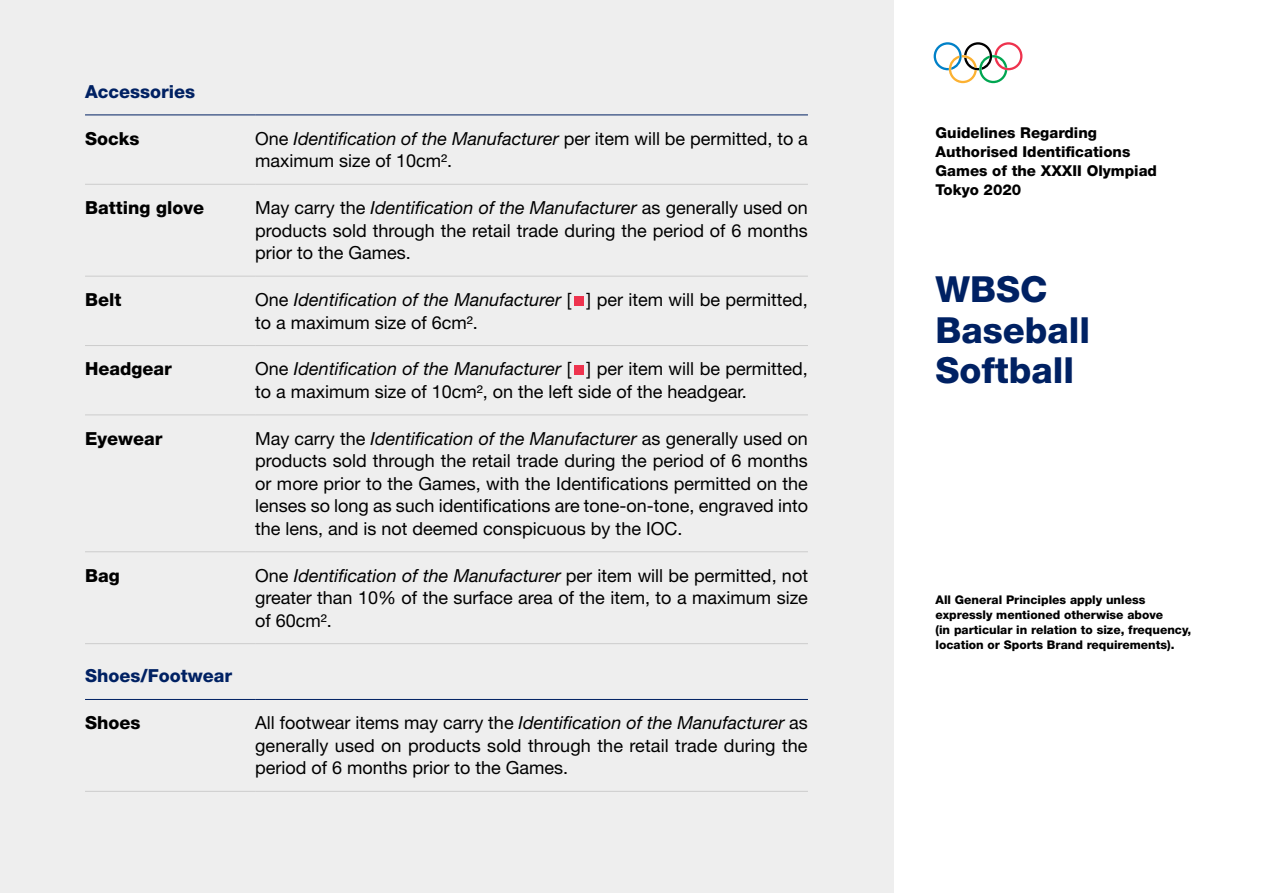
<style>
.page{position:relative;width:1263px;height:893px;background:#fff}
.page>*{position:absolute;margin:0;border:0;box-sizing:border-box;transform-origin:0 0}
.t1{font:800 36px/40.5px "Helvetica Neue LT Std";color:#002163}
.Table_Text{font:18px/22.5px "Helvetica Neue LT Std";color:#000;text-align:justify}
.Table_Tile{font:800 18px "Helvetica Neue LT Std";color:#000}
.Table_Head{font:800 18px "Helvetica Neue LT Std";color:#002163}
.t2{font:800 15px/18.8px "Helvetica Neue LT Std";color:#000}
.Note{font:800 12px/15px "Helvetica Neue LT Std";color:#000}
.s1{font-style:italic}
</style>
<div class="page">
<div style="left:0;top:0;width:893px;height:893px;background:#eee"></div>
<svg style="left:934px;top:42px;width:88px;height:41px"></svg>
<hr style="left:85px;top:184px;width:170px;height:1px;background:#ccc">
<hr style="left:85px;top:276px;width:170px;height:1px;background:#ccc">
<hr style="left:85px;top:345px;width:170px;height:1px;background:#ccc">
<hr style="left:85px;top:414px;width:170px;height:1px;background:#ccc">
<hr style="left:85px;top:551px;width:170px;height:1px;background:#ccc">
<hr style="left:85px;top:643px;width:170px;height:1px;background:#ccc">
<hr style="left:255px;top:184px;width:553px;height:1px;background:#ccc">
<hr style="left:255px;top:276px;width:553px;height:1px;background:#ccc">
<hr style="left:255px;top:345px;width:553px;height:1px;background:#ccc">
<hr style="left:255px;top:414px;width:553px;height:1px;background:#ccc">
<hr style="left:255px;top:551px;width:553px;height:1px;background:#ccc">
<hr style="left:255px;top:643px;width:553px;height:1px;background:#ccc">
<hr style="left:85px;top:114px;width:170px;height:1px;background:#002163">
<hr style="left:255px;top:114px;width:553px;height:1px;background:#002163">
<div style="left:574px;top:296px;width:10px;height:9px;background:#ee334e"></div>
<div style="left:574px;top:365px;width:10px;height:10px;background:#ee334e"></div>
<hr style="left:85px;top:791px;width:170px;height:1px;background:#ccc">
<hr style="left:255px;top:791px;width:553px;height:1px;background:#ccc">
<hr style="left:85px;top:699px;width:170px;height:1px;background:#002163">
<hr style="left:255px;top:699px;width:553px;height:1px;background:#002163">
<p class="Table_Head" style="left:85px;top:81px;width:112px">Accessories</p>
<p class="Table_Tile" style="left:85px;top:128px;width:56px">Socks</p>
<p class="Table_Text" style="left:255px;top:127px;width:554px">One <span class="s1">Identification of the Manufacturer</span> per item will be permitted, to a maximum size of 10cm2.</p>
<p class="Table_Tile" style="left:85px;top:197px;width:120px">Batting glove</p>
<p class="Table_Text" style="left:255px;top:196px;width:554px">May carry the <span class="s1">Identification of the Manufacturer</span> as generally used on products sold through the retail trade during the period of 6 months prior to the Games.</p>
<p class="Table_Tile" style="left:85px;top:289px;width:38px">Belt</p>
<p class="Table_Text" style="left:255px;top:288px;width:554px">One <span class="s1">Identification of the Manufacturer</span> [ ] per item will be permitted, to a maximum size of 6cm2.</p>
<p class="Table_Tile" style="left:85px;top:358px;width:88px">Headgear</p>
<p class="Table_Text" style="left:255px;top:357px;width:554px">One <span class="s1">Identification of the Manufacturer</span> [ ] per item will be permitted, to a maximum size of 10cm2, on the left side of the headgear.</p>
<p class="Table_Tile" style="left:85px;top:428px;width:79px">Eyewear</p>
<p class="Table_Text" style="left:255px;top:427px;width:554px">May carry the <span class="s1">Identification of the Manufacturer</span> as generally used on products sold through the retail trade during the period of 6 months or more prior to the Games, with the Identifications permitted on the lenses so long as such identifications are tone-on-tone, engraved into the lens, and is not deemed conspicuous by the IOC.</p>
<p class="Table_Tile" style="left:85px;top:564px;width:36px">Bag</p>
<p class="Table_Text" style="left:255px;top:564px;width:554px">One <span class="s1">Identification of the Manufacturer</span> per item will be permitted, not greater than 10% of the surface area of the item, to a maximum size of 60cm².</p>
<p class="Table_Head" style="left:85px;top:665px;width:149px">Shoes/Footwear</p>
<p class="Table_Tile" style="left:85px;top:712px;width:57px">Shoes</p>
<p class="Table_Text" style="left:255px;top:711px;width:554px">All footwear items may carry the <span class="s1">Identification of the Manufacturer</span> as generally used on products sold through the retail trade during the period of 6 months prior to the Games.</p>
<p class="t2" style="left:935px;top:124px;width:223px">Guidelines Regarding<br>Authorised Identifications<br>Games of the XXXII Olympiad<br>Tokyo 2020</p>
<h1 class="t1" style="left:935px;top:269px;width:156px">WBSC<br>Baseball<br>Softball</h1>
<p class="Note" style="left:935px;top:592px;width:257px">All General Principles apply unless expressly mentioned otherwise above<br>(in particular in relation to size, frequency, location or Sports Brand requirements).</p>
</div>
